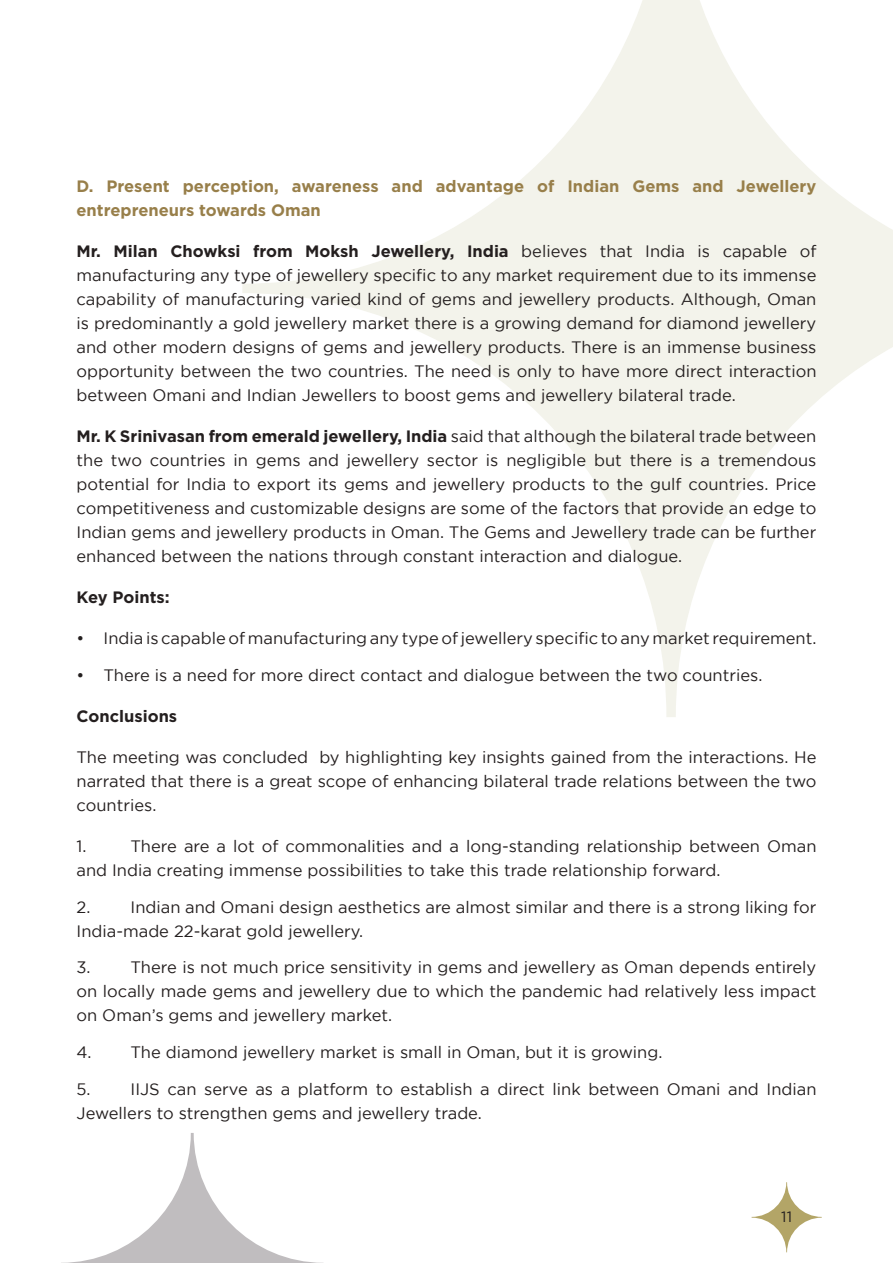
<style>
.page{position:relative;width:893px;height:1263px;background:#fff}
.page>*{position:absolute;margin:0;border:0;box-sizing:border-box;transform-origin:0 0}
.t1{font:16.5px/24px "Gotham";color:#241f1f;text-align:justify}
.t2{font:700 16.5px/24px "Gotham";color:#987f4a}
.t3{font:700 16.5px "Gotham";color:#241f1f}
.t4{font:15px "Gotham";color:#241f1f}
.s1{font-weight:700}
</style>
<div class="page">
<svg style="left:752px;top:1182px;width:70px;height:70px"></svg>
<svg style="left:242px;top:0;width:651px;height:717px"></svg>
<svg style="left:61px;top:1133px;width:262px;height:130px"></svg>
<p class="t2" style="left:77px;top:174px;width:741px">D. Present perception, awareness and advantage of Indian Gems and Jewellery entrepreneurs towards Oman</p>
<p class="t1" style="left:77px;top:239px;width:741px"><span class="s1">Mr. Milan Chowksi from Moksh Jewellery, India</span> believes that India is capable of manufacturing any type of jewellery specific to any market requirement due to its immense capability of manufacturing varied kind of gems and jewellery products. Although, Oman is predominantly a gold jewellery market there is a growing demand for diamond jewellery and other modern designs of gems and jewellery products. There is an immense business opportunity between the two countries. The need is only to have more direct interaction between Omani and Indian Jewellers to boost gems and jewellery bilateral trade.</p>
<p class="t1" style="left:77px;top:424px;width:741px"><span class="s1">Mr. K Srinivasan from emerald jewellery, India</span> said that although the bilateral trade between the two countries in gems and jewellery sector is negligible but there is a tremendous potential for India to export its gems and jewellery products to the gulf countries. Price competitiveness and customizable designs are some of the factors that provide an edge to Indian gems and jewellery products in Oman. The Gems and Jewellery trade can be further enhanced between the nations through constant interaction and dialogue.</p>
<p class="t3" style="left:77px;top:586px;width:95px">Key Points:</p>
<p class="t1" style="left:77px;top:626px;width:741px">• India is capable of manufacturing any type of jewellery specific to any market requirement.</p>
<p class="t1" style="left:77px;top:663px;width:687px">• There is a need for more direct contact and dialogue between the two countries.</p>
<p class="t3" style="left:77px;top:705px;width:102px">Conclusions</p>
<p class="t1" style="left:77px;top:745px;width:741px">The meeting was concluded by highlighting key insights gained from the interactions. He narrated that there is a great scope of enhancing bilateral trade relations between the two countries.</p>
<p class="t1" style="left:77px;top:834px;width:11px">1.</p>
<p class="t1" style="left:77px;top:834px;width:741px;text-indent:54px">There are a lot of commonalities and a long-standing relationship between Oman and India creating immense possibilities to take this trade relationship forward.</p>
<p class="t1" style="left:77px;top:894px;width:15px">2.</p>
<p class="t1" style="left:77px;top:894px;width:741px;text-indent:54px">Indian and Omani design aesthetics are almost similar and there is a strong liking for<br>India-made 22-karat gold jewellery.</p>
<p class="t1" style="left:77px;top:955px;width:16px">3.</p>
<p class="t1" style="left:77px;top:955px;width:741px;text-indent:54px">There is not much price sensitivity in gems and jewellery as Oman depends entirely on locally made gems and jewellery due to which the pandemic had relatively less impact on Oman’s gems and jewellery market.</p>
<p class="t1" style="left:77px;top:1040px;width:587px">4. The diamond jewellery market is small in Oman, but it is growing.</p>
<p class="t1" style="left:77px;top:1077px;width:16px">5.</p>
<p class="t1" style="left:77px;top:1077px;width:741px;text-indent:54px">IIJS can serve as a platform to establish a direct link between Omani and Indian<br>Jewellers to strengthen gems and jewellery trade.</p>
<p class="t4" style="left:781px;top:1208px;width:12px">11</p>
</div>
